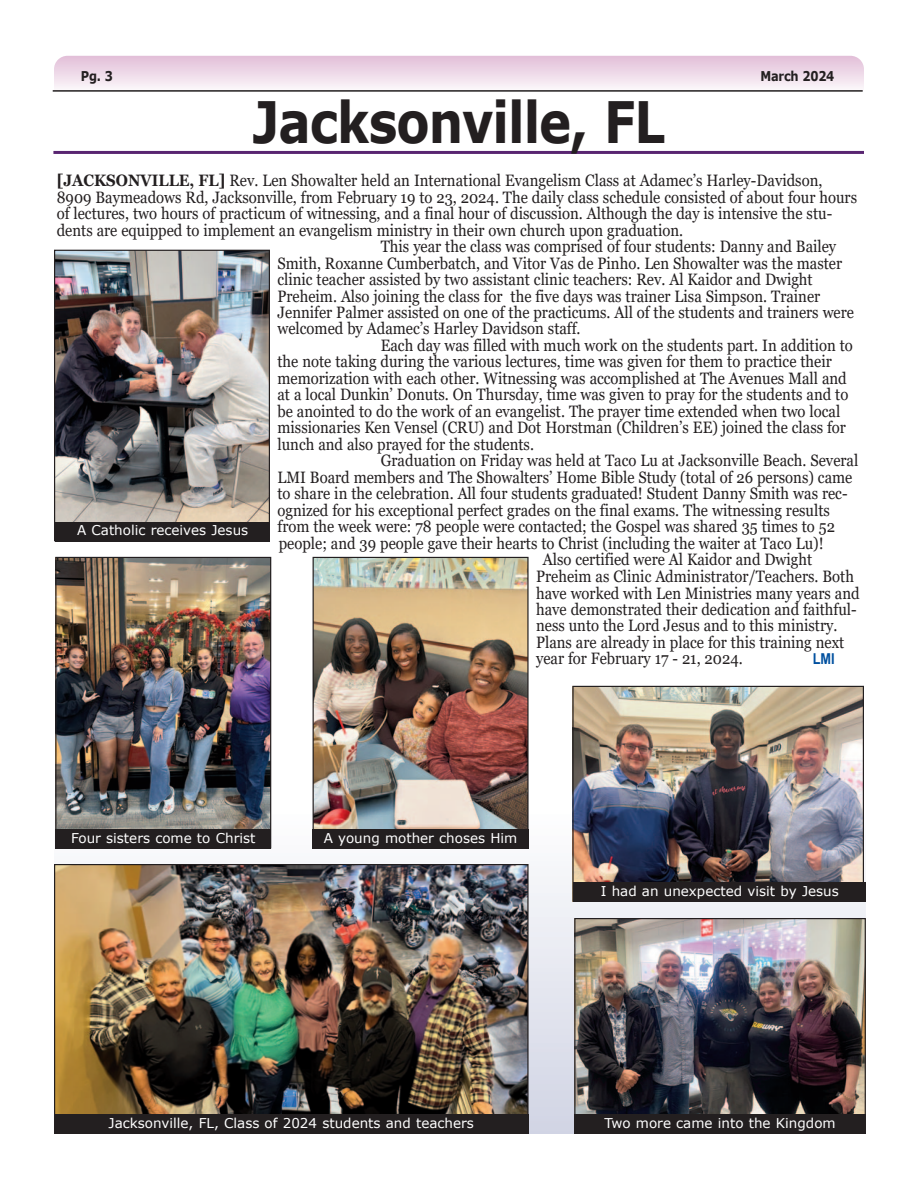
<style>
.page{position:relative;width:918px;height:1188px;background:#fff}
.page>*{position:absolute;margin:0;border:0;box-sizing:border-box;transform-origin:0 0}
.t1{font:700 57px "Verdana";letter-spacing:-.02em;color:#231f20;scale:.85 1}
.t2{font:16.5px/16.5px "Georgia";color:#231f20;scale:.9 1}
.t3{font:700 15px "Arial";color:#01509f;scale:.85 1}
.t4{font:13.5px "Verdana";color:#fff}
.t5{font:700 13.5px "Verdana";letter-spacing:-.02em;color:#231f20;scale:.85 1}
.s1{font-weight:700}
</style>
<div class="page">
<svg style="left:54px;top:56px;width:810px;height:13px"></svg>
<hr style="left:53px;top:90px;width:810px;height:2px;background:#231f20">
<svg style="left:55px;top:812px;width:811px;height:322px"></svg>
<hr style="left:53px;top:151px;width:811px;height:3px;background:#592571">
<img style="left:56px;top:866px;width:471px;height:249px">
<div style="left:54px;top:1115px;width:475px;height:19px;background:#231f20"></div>
<img style="left:576px;top:920px;width:288px;height:195px">
<div style="left:574px;top:918px;width:292px;height:216px;border:1px solid #231f20"></div>
<div style="left:574px;top:1115px;width:292px;height:19px;background:#231f20"></div>
<img style="left:574px;top:688px;width:288px;height:195px">
<div style="left:572px;top:686px;width:292px;height:216px;border:1px solid #231f20"></div>
<div style="left:574px;top:883px;width:292px;height:19px;background:#231f20"></div>
<img style="left:56px;top:252px;width:212px;height:270px">
<div style="left:54px;top:250px;width:216px;height:291px;border:1px solid #231f20"></div>
<img style="left:57px;top:559px;width:212px;height:270px">
<div style="left:55px;top:557px;width:216px;height:291px;border:1px solid #231f20"></div>
<img style="left:315px;top:559px;width:212px;height:270px">
<div style="left:313px;top:557px;width:216px;height:291px;border:1px solid #231f20"></div>
<div style="left:55px;top:522px;width:215px;height:19px;background:#231f20"></div>
<div style="left:55px;top:829px;width:216px;height:19px;background:#231f20"></div>
<div style="left:313px;top:829px;width:216px;height:19px;background:#231f20"></div>
<p class="t5" style="left:81px;top:68px;width:39px">Pg. 3</p>
<p class="t5" style="left:761px;top:68px;width:88px">march 2024</p>
<p class="t1" style="left:253px;top:85px;width:487px">Jacksonville, Fl</p>
<p class="t2" style="left:57px;top:172px;width:891px"><span class="s1">[JACKSONVILLE, FL]</span> Rev. Len Showalter held an International Evangelism Class at Adamec’s Harley-Davidson, 8909 Baymeadows Rd, Jacksonville, from February 19 to 23, 2024. The daily class schedule consisted of about four hours of lectures, two hours of practicum of witnessing, and a final hour of discussion. Although the day is intensive the stu&shy;dents are equipped to implement an evangelism ministry in their own church upon graduation.</p>
<p class="t2" style="left:278px;top:238px;width:642px;text-indent:103px">This year the class was comprised of four students: Danny and Bailey Smith, Roxanne Cumberbatch, and Vitor Vas de Pinho. Len Showalter was the master clinic teacher assisted by two assistant clinic teachers: Rev. Al Kaidor and Dwight Preheim. Also joining the class for the five days was trainer Lisa Simpson. Trainer Jennifer Palmer assisted on one of the practicums. All of the students and trainers were welcomed by Adamec’s Harley Davidson staff.</p>
<p class="t2" style="left:278px;top:337px;width:641px;text-indent:103px">Each day was filled with much work on the students part. In addition to the note taking during the various lectures, time was given for them to practice their memorization with each other. Witnessing was accomplished at The Avenues Mall and at a local Dunkin’ Donuts. On Thursday, time was given to pray for the students and to be anointed to do the work of an evangelist. The prayer time extended when two local missionaries Ken Vensel (CRU) and Dot Horstman (Children’s EE) joined the class for lunch and also prayed for the students.</p>
<p class="t2" style="left:278px;top:452px;width:647px;text-indent:103px">Graduation on Friday was held at Taco Lu at Jacksonville Beach. Several LMI Board members and The Showalters’ Home Bible Study (total of 26 persons) came to share in the celebration. All four students graduated! Student Danny Smith was rec&shy;ognized for his exceptional perfect grades on the final exams. The witnessing results from the week were: 78 people were contacted; the Gospel was shared 35 times to 52 people; and 39 people gave their hearts to Christ (including the waiter at Taco Lu)!</p>
<p class="t2" style="left:536px;top:551px;width:361px;text-indent:7px">Also certified were Al Kaidor and Dwight Preheim as Clinic Administrator/Teachers. Both have worked with Len Ministries many years and have demonstrated their dedication and faithful&shy;ness unto the Lord Jesus and to this ministry.<br>Plans are already in place for this training next year for February 17 - 21, 2024.</p>
<p class="t4" style="left:77px;top:522px;width:173px">A Catholic receives Jesus</p>
<p class="t3" style="left:813px;top:651px;width:27px">LMI</p>
<p class="t4" style="left:71px;top:829px;width:186px">Four sisters come to Christ</p>
<p class="t4" style="left:324px;top:829px;width:195px">A young mother choses Him</p>
<p class="t4" style="left:601px;top:882px;width:240px">I had an unexpected visit by Jesus</p>
<p class="t4" style="left:109px;top:1115px;width:367px">Jacksonville, FL, Class of 2024 students and teachers</p>
<p class="t4" style="left:604px;top:1115px;width:233px">Two more came into the Kingdom</p>
</div>
